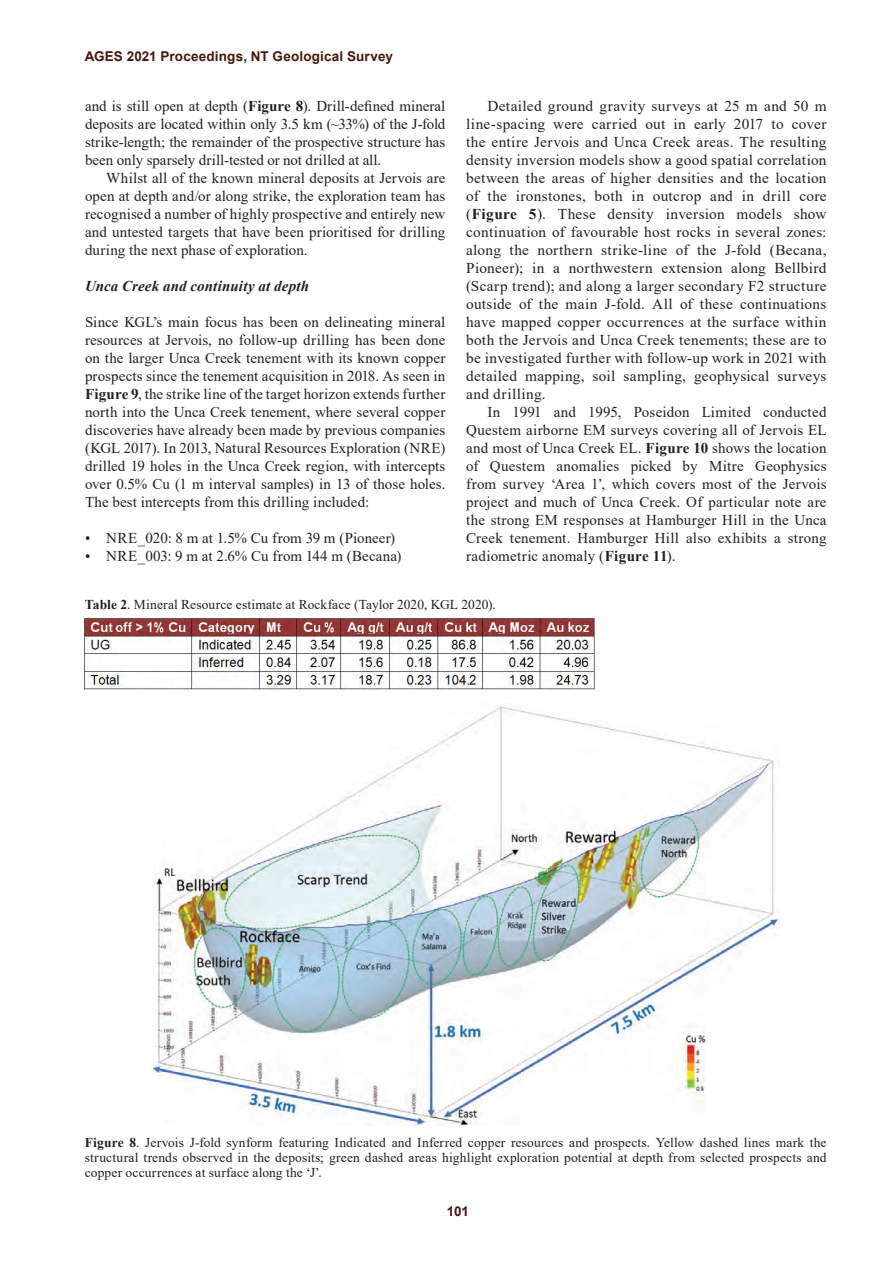
<style>
.page{position:relative;width:893px;height:1263px;background:#fff}
.page>*{position:absolute;margin:0;border:0;box-sizing:border-box;transform-origin:0 0}
.AGES_____Body_text{font:15px/18px "Times New Roman";letter-spacing:.01em;color:#231f20;text-align:justify}
.AGES_____Body_text_I{font:15px/18px "Times New Roman";letter-spacing:.005em;color:#231f20;text-align:justify}
.AGES_____Heading_Lev{font:italic 700 15px "Times New Roman";letter-spacing:.01em;color:#231f20}
.AGES_____Figure_Capt{font:13.5px/15px "Times New Roman";letter-spacing:.01em;color:#231f20;text-align:justify}
.t1{font:700 13.5px "Arial";letter-spacing:.01em;color:#4b160d}
.s1{font-weight:700}
</style>
<div class="page">
<img style="left:85px;top:618px;width:511px;height:72px">
<img style="left:153px;top:706px;width:626px;height:419px">
<p class="t1" style="left:85px;top:46px;width:310px">AGES 2021 Proceedings, NT Geological Survey</p>
<p class="AGES_____Body_text" style="left:85px;top:96px;width:362px">and is still open at depth (<span class="s1">Figure 8</span>). Drill-defined mineral deposits are located within only 3.5 km (~33%) of the J-fold strike-length; the remainder of the prospective structure has been only sparsely drill-tested or not drilled at all.</p>
<p class="AGES_____Body_text" style="left:85px;top:168px;width:362px;text-indent:21px">Whilst all of the known mineral deposits at Jervois are open at depth and/or along strike, the exploration team has recognised a number of highly prospective and entirely new and untested targets that have been prioritised for drilling during the next phase of exploration.</p>
<p class="AGES_____Heading_Lev" style="left:85px;top:275px;width:226px">Unca Creek and continuity at depth</p>
<p class="AGES_____Body_text_I" style="left:85px;top:312px;width:362px">Since KGL’s main focus has been on delineating mineral resources at Jervois, no follow-up drilling has been done on the larger Unca Creek tenement with its known copper prospects since the tenement acquisition in 2018. As seen in <span class="s1">Figure 9</span>, the strike line of the target horizon extends further north into the Unca Creek tenement, where several copper discoveries have already been made by previous companies (KGL 2017). In 2013, Natural Resources Exploration (NRE) drilled 19 holes in the Unca Creek region, with intercepts over 0.5% Cu (1 m interval samples) in 13 of those holes.<br>The best intercepts from this drilling included:</p>
<p class="AGES_____Body_text" style="left:85px;top:528px;width:312px">• NRE_020: 8 m at 1.5% Cu from 39 m (Pioneer)</p>
<p class="AGES_____Body_text" style="left:85px;top:546px;width:318px">• NRE_003: 9 m at 2.6% Cu from 144 m (Becana)</p>
<p class="AGES_____Body_text" style="left:466px;top:96px;width:362px;text-indent:21px">Detailed ground gravity surveys at 25 m and 50 m line-spacing were carried out in early 2017 to cover the entire Jervois and Unca Creek areas. The resulting density inversion models show a good spatial correlation between the areas of higher densities and the location of the ironstones, both in outcrop and in drill core (<span class="s1">Figure 5</span>). These density inversion models show continuation of favourable host rocks in several zones: along the northern strike-line of the J-fold (Becana, Pioneer); in a northwestern extension along Bellbird (Scarp trend); and along a larger secondary F2 structure outside of the main J-fold. All of these continuations have mapped copper occurrences at the surface within both the Jervois and Unca Creek tenements; these are to be investigated further with follow-up work in 2021 with detailed mapping, soil sampling, geophysical surveys and drilling.</p>
<p class="AGES_____Body_text" style="left:466px;top:402px;width:362px;text-indent:21px">In 1991 and 1995, Poseidon Limited conducted Questem airborne EM surveys covering all of Jervois EL and most of Unca Creek EL. <span class="s1">Figure 10</span> shows the location of Questem anomalies picked by Mitre Geophysics from survey ‘Area 1’, which covers most of the Jervois project and much of Unca Creek. Of particular note are the strong EM responses at Hamburger Hill in the Unca Creek tenement. Hamburger Hill also exhibits a strong radiometric anomaly (<span class="s1">Figure 11</span>).</p>
<p class="AGES_____Figure_Capt" style="left:85px;top:596px;width:413px"><span class="s1">Table 2</span>. Mineral Resource estimate at Rockface (Taylor 2020, KGL 2020).</p>
<p class="AGES_____Figure_Capt" style="left:85px;top:1135px;width:743px"><span class="s1">Figure 8</span>. Jervois J-fold synform featuring Indicated and Inferred copper resources and prospects. Yellow dashed lines mark the structural trends observed in the deposits; green dashed areas highlight exploration potential at depth from selected prospects and copper occurrences at surface along the ‘J’.</p>
<p class="t1" style="left:447px;top:1202px;width:24px">101</p>
</div>
